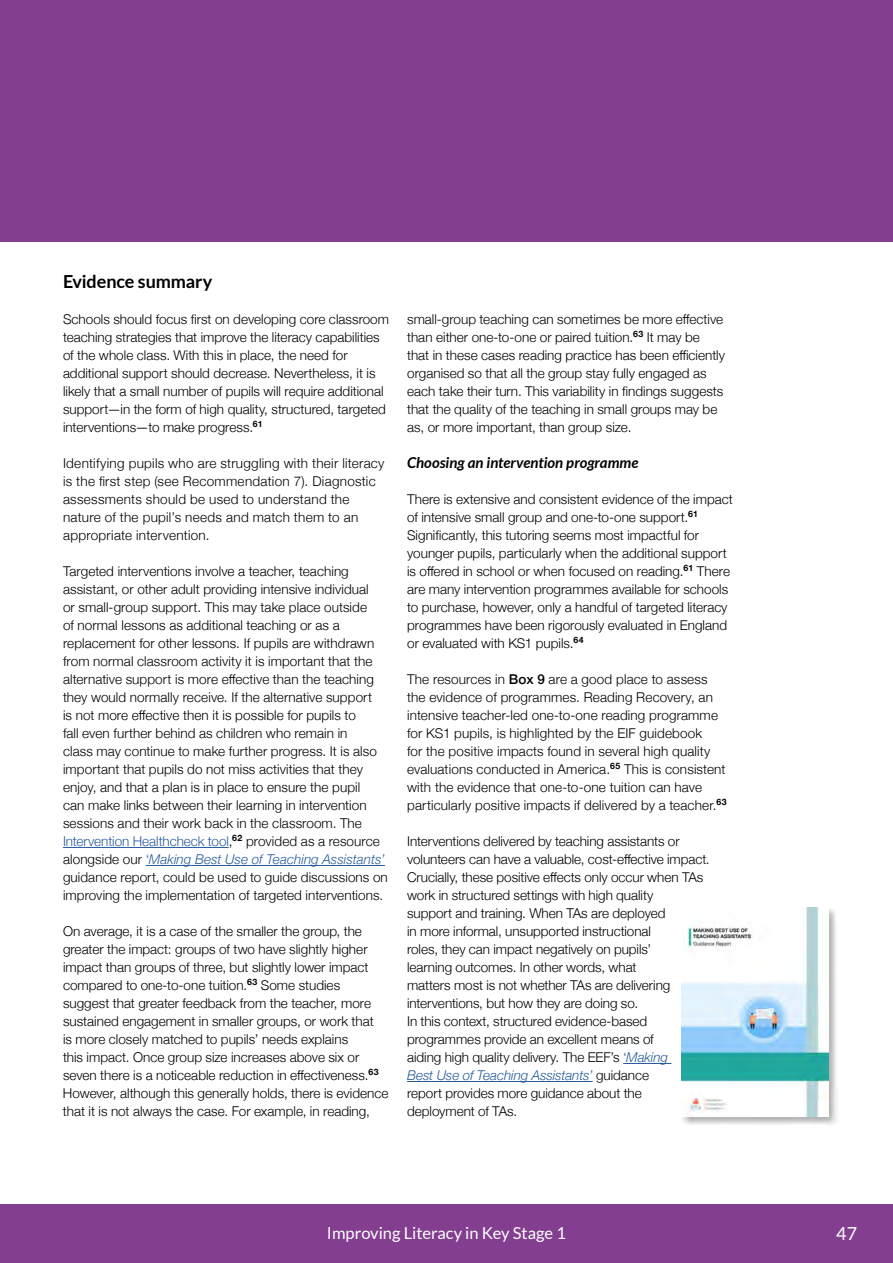
<style>
.page{position:relative;width:893px;height:1263px;background:#fff}
.page>*{position:absolute;margin:0;border:0;box-sizing:border-box;transform-origin:0 0}
.t1{font:700 18px "Lato";letter-spacing:-.005em;color:#000}
.t2{font:18px "Lato";color:#fff}
.t3{font:16.5px "Lato";color:#fff}
.t4{font:italic 700 15px "Lato";color:#000}
.t5{font:300 13.5px/18px "Helvetica Neue";color:#000}
.t6{font:300 13.5px/18px "Helvetica Neue";letter-spacing:.02em;color:#000}
.s1{color:#275b9b}
.s2{font-style:italic;color:#275b9b}
.s3{font-weight:500}
</style>
<div class="page">
<div style="left:0;top:1205px;width:893px;height:58px;background:#833e90"></div>
<div style="left:0;top:0;width:893px;height:242px;background:#833e90"></div>
<hr style="left:63px;top:847px;width:166px;height:1px;background:#275b9b">
<hr style="left:146px;top:865px;width:239px;height:1px;background:#275b9b">
<hr style="left:623px;top:1063px;width:48px;height:1px;background:#275b9b">
<hr style="left:407px;top:1081px;width:186px;height:1px;background:#275b9b">
<div style="left:681px;top:907px;width:157px;height:218px;background:#000;opacity:.3"></div>
<img style="left:681px;top:908px;width:148px;height:208px">
<h1 class="t1" style="left:63px;top:271px;width:151px">Evidence summary</h1>
<p class="t5" style="left:63px;top:309px;width:328px">Schools should focus first on developing core classroom teaching strategies that improve the literacy capabilities of the whole class. With this in place, the need for additional support should decrease. Nevertheless, it is likely that a small number of pupils will require additional support—in the form of high quality, structured, targeted interventions—to make progress.<sup>61</sup></p>
<p class="t6" style="left:63px;top:453px;width:323px">Identifying pupils who are struggling with their literacy is the first step (see Recommendation 7). Diagnostic assessments should be used to understand the nature of the pupil’s needs and match them to an appropriate intervention.</p>
<p class="t5" style="left:63px;top:561px;width:326px">Targeted interventions involve a teacher, teaching assistant, or other adult providing intensive individual<br>or small-group support. This may take place outside<br>of normal lessons as additional teaching or as a replacement for other lessons. If pupils are withdrawn from normal classroom activity it is important that the alternative support is more effective than the teaching they would normally receive. If the alternative support<br>is not more effective then it is possible for pupils to<br>fall even further behind as children who remain in<br>class may continue to make further progress. It is also important that pupils do not miss activities that they enjoy, and that a plan is in place to ensure the pupil<br>can make links between their learning in intervention sessions and their work back in the classroom. The <span class="s1">Intervention Healthcheck tool</span>,<sup>62</sup> provided as a resource alongside our <span class="s1">‘</span><span class="s2">Making Best Use of Teaching Assistants’ </span>guidance report, could be used to guide discussions on improving the implementation of targeted interventions.</p>
<p class="t5" style="left:63px;top:921px;width:327px">On average, it is a case of the smaller the group, the greater the impact: groups of two have slightly higher impact than groups of three, but slightly lower impact compared to one-to-one tuition.<sup>63</sup> Some studies suggest that greater feedback from the teacher, more sustained engagement in smaller groups, or work that<br>is more closely matched to pupils’ needs explains<br>this impact. Once group size increases above six or seven there is a noticeable reduction in effectiveness.<sup>63<br></sup>However, although this generally holds, there is evidence that it is not always the case. For example, in reading,</p>
<p class="t5" style="left:407px;top:309px;width:319px">small-group teaching can sometimes be more effective than either one-to-one or paired tuition.<sup>63</sup> It may be that in these cases reading practice has been efficiently organised so that all the group stay fully engaged as each take their turn. This variability in findings suggests that the quality of the teaching in small groups may be as, or more important, than group size.</p>
<p class="t4" style="left:407px;top:454px;width:233px">Choosing an intervention programme</p>
<p class="t5" style="left:407px;top:489px;width:327px">There is extensive and consistent evidence of the impact of intensive small group and one-to-one support.<sup>61<br></sup>Significantly, this tutoring seems most impactful for younger pupils, particularly when the additional support is offered in school or when focused on reading.<sup>61</sup> There are many intervention programmes available for schools to purchase, however, only a handful of targeted literacy programmes have been rigorously evaluated in England or evaluated with KS1 pupils.<sup>64</sup></p>
<p class="t5" style="left:407px;top:669px;width:321px">The resources in <span class="s3">Box 9</span> are a good place to assess the evidence of programmes. Reading Recovery, an intensive teacher-led one-to-one reading programme for KS1 pupils, is highlighted by the EIF guidebook<br>for the positive impacts found in several high quality evaluations conducted in America.<sup>65</sup> This is consistent with the evidence that one-to-one tuition can have particularly positive impacts if delivered by a teacher.<sup>63</sup></p>
<p class="t5" style="left:407px;top:831px;width:304px">Interventions delivered by teaching assistants or volunteers can have a valuable, cost-effective impact.<br>Crucially, these positive effects only occur when TAs work in structured settings with high quality<br>support and training. When TAs are deployed<br>in more informal, unsupported instructional<br>roles, they can impact negatively on pupils’<br>learning outcomes. In other words, what<br>matters most is not whether TAs are delivering interventions, but how they are doing so.<br>In this context, structured evidence-based programmes provide an excellent means of<br>aiding high quality delivery. The EEF’s <span class="s1">‘</span><span class="s2">Making<br>Best Use of Teaching Assistants’</span> guidance<br>report provides more guidance about the deployment of TAs.</p>
<p class="t3" style="left:327px;top:1224px;width:241px">Improving Literacy in Key Stage 1</p>
<h1 class="t2" style="left:836px;top:1224px;width:22px">47</h1>
</div>
